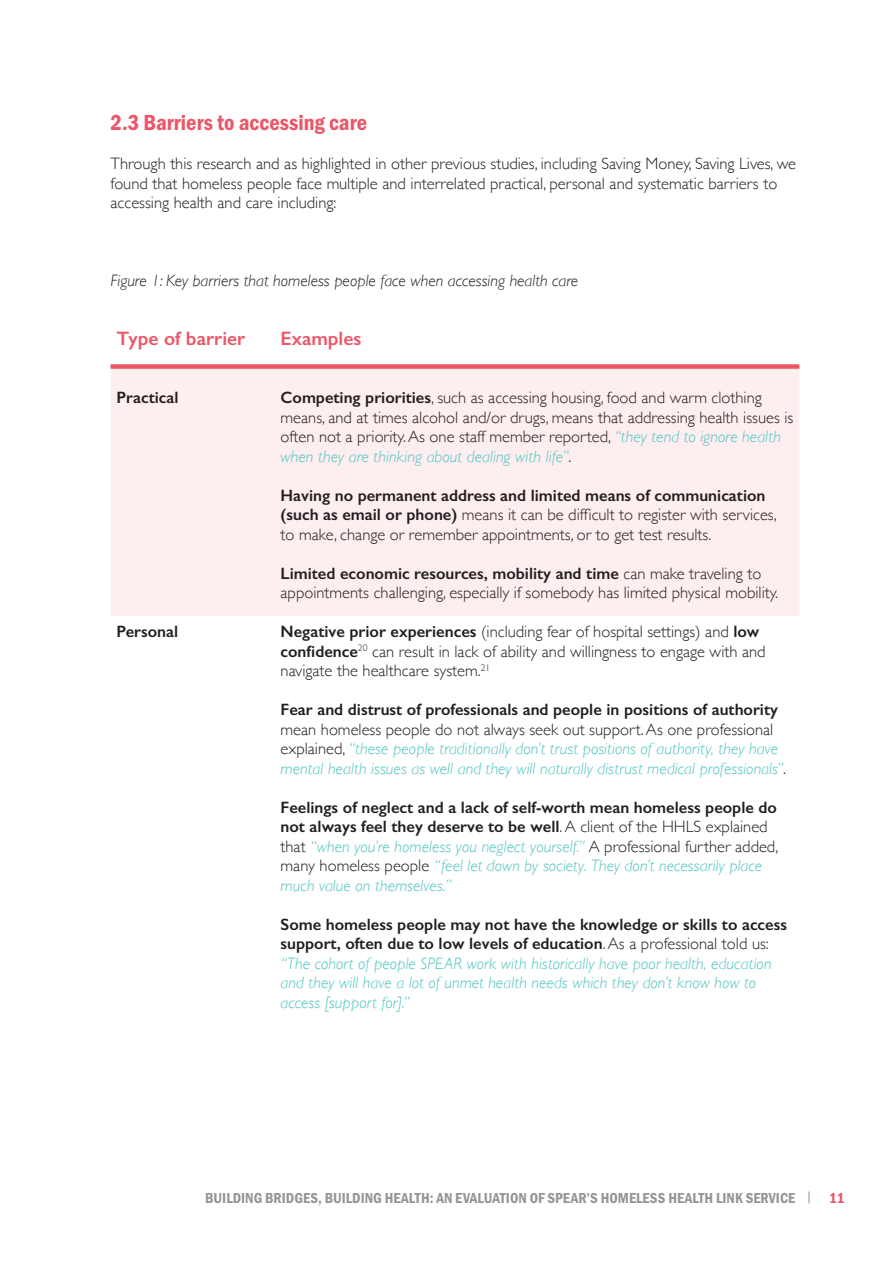
<style>
.page{position:relative;width:893px;height:1263px;background:#fff}
.page>*{position:absolute;margin:0;border:0;box-sizing:border-box;transform-origin:0 0}
.t1{font:22.5px "Franklin Gothic URW Con Dem";color:#ec5768}
.t2{font:600 19.5px "Gill Sans";color:#ec5768}
.t3{font:300 16.5px/19.5px "Gill Sans";color:#231f20}
.t4{font:italic 300 16.5px/19.5px "Gill Sans";color:#4ec5c1}
.t5{font:600 16.5px "Gill Sans";color:#231f20}
.t6{font:italic 300 16.5px "Gill Sans";color:#231f20}
.t7{font:15px "Franklin Gothic URW Con Dem";color:#939598}
.t8{font:15px "Franklin Gothic URW Con Dem";color:#ec5768}
.s1{font-weight:600}
.s2{font-style:italic;color:#4ec5c1}
.s3{font-style:normal;color:#231f20}
.s4{font-weight:600;font-style:normal;color:#231f20}
</style>
<div class="page">
<svg style="left:808px;top:1191px;width:1px;height:12px"></svg>
<div style="left:111px;top:369px;width:688px;height:247px;background:#fdeef0"></div>
<div style="left:111px;top:364px;width:688px;height:5px;background:#ec5768"></div>
<h1 class="t1" style="left:111px;top:108px;width:258px">2.3 Barriers to accessing care</h1>
<p class="t3" style="left:111px;top:153px;width:687px">Through this research and as highlighted in other previous studies, including Saving Money, Saving Lives, we found that homeless people face multiple and interrelated practical, personal and systematic barriers to accessing health and care including:</p>
<p class="t6" style="left:111px;top:271px;width:469px">Figure 1: Key barriers that homeless people face when accessing health care</p>
<p class="t2" style="left:117px;top:326px;width:130px">Type of barrier</p>
<p class="t2" style="left:281px;top:326px;width:82px">Examples</p>
<p class="t5" style="left:117px;top:387px;width:63px">Practical</p>
<p class="t3" style="left:281px;top:387px;width:514px"><span class="s1">Competing priorities</span>, such as accessing housing, food and warm clothing means, and at times alcohol and/or drugs, means that addressing health issues is often not a priority. As one staff member reported, <span class="s2">“they tend to ignore health when they are thinking about dealing with life”</span>.</p>
<p class="t3" style="left:281px;top:485px;width:498px"><span class="s1">Having no permanent address and limited means of communication (such as email or phone)</span> means it can be difficult to register with services, to make, change or remember appointments, or to get test results.</p>
<p class="t3" style="left:281px;top:563px;width:499px"><span class="s1">Limited economic resources, mobility and time</span> can make traveling to appointments challenging, especially if somebody has limited physical mobility.</p>
<p class="t5" style="left:117px;top:621px;width:63px">Personal</p>
<p class="t3" style="left:281px;top:621px;width:487px"><span class="s1">Negative prior experiences</span> (including fear of hospital settings) and <span class="s1">low confidence</span><sup>20</sup> can result in lack of ability and willingness to engage with and navigate the healthcare system.<sup>21</sup></p>
<p class="t5" style="left:281px;top:699px;width:499px">Fear and distrust of professionals and people in positions of authority</p>
<p class="t4" style="left:281px;top:719px;width:507px"><span class="s3">mean homeless people do not always seek out support. As one professional explained,</span> “these people traditionally don’t trust positions of authority, they have mental health issues as well and they will naturally distrust medical professionals”<span class="s3">.</span></p>
<p class="t4" style="left:281px;top:797px;width:499px"><span class="s4">Feelings of neglect and a lack of self-worth mean homeless people do not always feel they deserve to be well</span><span class="s3">. A client of the HHLS explained that</span> “when you’re homeless you neglect yourself.” <span class="s3">A professional further added, many homeless people</span> “feel let down by society. They don’t necessarily place much value on themselves.”</p>
<p class="t4" style="left:281px;top:914px;width:508px"><span class="s4">Some homeless people may not have the knowledge or skills to access support, often due to low levels of education</span><span class="s3">. As a professional told us: </span>“The cohort of people SPEAR work with historically have poor health, education and they will have a lot of unmet health needs which they don’t know how to access [support for].”</p>
<p class="t7" style="left:205px;top:1188px;width:592px">BUILDING BRIDGES, BUILDING HEALTH: AN EVALUATION OF SPEAR’S HOMELESS HEALTH LINK SERVICE</p>
<p class="t8" style="left:829px;top:1188px;width:17px">11</p>
</div>
